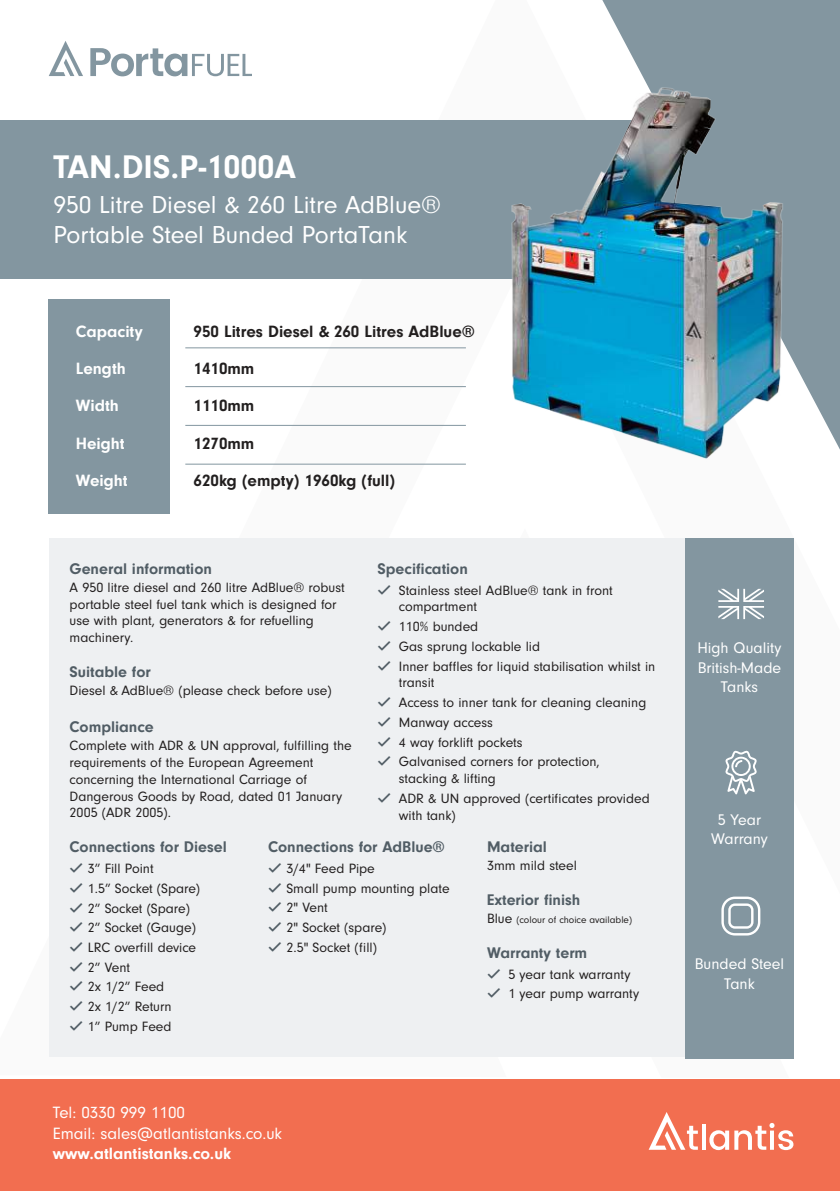
<style>
.page{position:relative;width:840px;height:1191px;background:#fff}
.page>*{position:absolute;margin:0;border:0;box-sizing:border-box;transform-origin:0 0}
.t1{font:700 34px "Neuzeit Gro";color:#fff}
.t2{font:25.4px/30.6px "Neuzeit Gro";color:#fff}
.t3{font:700 17px/37.4px "Neuzeit Gro";color:#221f1f}
.t4{font:700 17px/37.4px "Neuzeit Gro";color:#fff}
.t5{font:17px/20.4px "Neuzeit Gro";color:#fff}
.t6{font:700 16px "Neuzeit Gro";color:#515d65}
.t7{font:16px/19.2px "Neuzeit Gro";color:#fff;text-align:center}
.t8{font:14px/19.8px "Neuzeit Gro";color:#221f1f}
.t9{font:10px "Neuzeit Gro";color:#221f1f}
.s1{font-size:14px}
</style>
<div class="page">
<div style="left:0;top:120px;width:839px;height:159px;background:#8396a0"></div>
<div style="left:0;top:1079px;width:839px;height:112px;background:#f26e50"></div>
<svg style="left:602px;top:0;width:237px;height:448px;fill:#8396a0"></svg>
<div style="left:49px;top:299px;width:121px;height:215px;background:#8396a0"></div>
<div style="left:49px;top:538px;width:744px;height:518px;background:#eef0f2"></div>
<svg style="left:90px;top:48px;width:161px;height:28px"></svg>
<svg style="left:49px;top:41px;width:34px;height:35px"></svg>
<img style="left:511px;top:77px;width:327px;height:382px">
<svg style="left:702px;top:1124px;width:3px;height:25px"></svg>
<svg style="left:709px;top:1130px;width:19px;height:20px"></svg>
<svg style="left:734px;top:1123px;width:59px;height:27px"></svg>
<svg style="left:649px;top:1112px;width:48px;height:37px"></svg>
<hr style="left:185px;top:347px;width:280px;height:1px;background:#8396a0">
<hr style="left:185px;top:386px;width:280px;height:1px;background:#8396a0">
<hr style="left:185px;top:425px;width:280px;height:1px;background:#8396a0">
<hr style="left:185px;top:464px;width:280px;height:1px;background:#8396a0">
<div style="left:685px;top:538px;width:108px;height:520px;background:#8396a0"></div>
<svg style="left:718px;top:589px;width:45px;height:30px"></svg>
<svg style="left:725px;top:750px;width:32px;height:44px"></svg>
<div style="left:721px;top:896px;width:39px;height:39px;border:2px solid #fff;border-radius:12px"></div>
<div style="left:727px;top:903px;width:26px;height:25px;border:2px solid #fff;border-radius:5px"></div>
<h1 class="t1" style="left:53px;top:154px;width:244px">TAN.DIS.P-1000A</h1>
<h2 class="t2" style="left:53px;top:191px;width:389px">950 Litre Diesel &amp; 260 Litre AdBlue®<br>Portable Steel Bunded PortaTank</h2>
<p class="t4" style="left:76px;top:314px;width:68px">Capacity<br>Length<br>Width<br>Height<br>Weight</p>
<p class="t3" style="left:193px;top:314px;width:283px">950 Litres Diesel &amp; 260 Litres AdBlue®<br>1410mm<br>1110mm<br>1270mm<br>620kg (empty) 1960kg (full)</p>
<p class="t6" style="left:70px;top:562px;width:144px">General information</p>
<p class="t8" style="left:70px;top:580px;width:276px;line-height:16.8px">A 950 litre diesel and 260 litre AdBlue® robust portable steel fuel tank which is designed for use with plant, generators &amp; for refuelling machinery.</p>
<p class="t6" style="left:70px;top:666px;width:83px">Suitable for</p>
<p class="t8" style="left:70px;top:682px;width:263px">Diesel &amp; AdBlue® (please check before use)</p>
<p class="t6" style="left:70px;top:721px;width:85px">Compliance</p>
<p class="t8" style="left:70px;top:738px;width:283px;line-height:16.8px">Complete with ADR &amp; UN approval, fulfilling the requirements of the European Agreement concerning the International Carriage of Dangerous Goods by Road, dated 01 January 2005 (ADR 2005).</p>
<p class="t6" style="left:70px;top:841px;width:158px">Connections for Diesel</p>
<p class="t8" style="left:88px;top:860px;width:114px">3” Fill Point<br>1.5” Socket (Spare)<br>2” Socket (Spare)<br>2” Socket (Gauge)<br>LRC overfill device<br>2” Vent<br>2x 1/2” Feed<br>2x 1/2” Return<br>1” Pump Feed</p>
<p class="t6" style="left:377px;top:562px;width:92px">Specification</p>
<p class="t8" style="left:398px;top:583px;width:215px;line-height:16.8px">Stainless steel AdBlue® tank in front compartment</p>
<p class="t8" style="left:398px;top:618px;width:258px">110% bunded<br>Gas sprung lockable lid<br>Inner baffles for liquid stabilisation whilst in</p>
<p class="t8" style="left:398px;top:674px;width:249px">transit<br>Access to inner tank for cleaning cleaning<br>Manway access<br>4 way forklift pockets<br>Galvanised corners for protection,</p>
<p class="t8" style="left:398px;top:770px;width:252px">stacking &amp; lifting<br>ADR &amp; UN approved (certificates provided</p>
<p class="t8" style="left:398px;top:806px;width:58px">with tank)</p>
<p class="t6" style="left:268px;top:841px;width:178px">Connections for AdBlue®</p>
<p class="t8" style="left:286px;top:860px;width:164px">3/4" Feed Pipe<br>Small pump mounting plate<br>2" Vent<br>2" Socket (spare)<br>2.5" Socket (fill)</p>
<p class="t6" style="left:487px;top:841px;width:61px">Material</p>
<p class="t8" style="left:487px;top:857px;width:91px">3mm mild steel</p>
<p class="t6" style="left:487px;top:894px;width:95px">Exterior finish</p>
<p class="t9" style="left:487px;top:916px;width:146px"><span class="s1">Blue</span> (colour of choice available)</p>
<p class="t6" style="left:487px;top:946px;width:102px">Warranty term</p>
<p class="t8" style="left:508px;top:965px;width:132px">5 year tank warranty<br>1 year pump warranty</p>
<p class="t5" style="left:53px;top:1104px;width:231px">Tel: 0330 999 1100<br>Email: sales@atlantistanks.co.uk</p>
<p class="t4" style="left:53px;top:1136px;width:180px">www.atlantistanks.co.uk</p>
<p class="t7" style="left:697px;top:640px;width:85px">High Quality<br>British-Made<br>Tanks</p>
<p class="t7" style="left:710px;top:812px;width:58px">5 Year<br>Warrany</p>
<p class="t7" style="left:694px;top:956px;width:91px">Bunded Steel<br>Tank</p>
</div>
